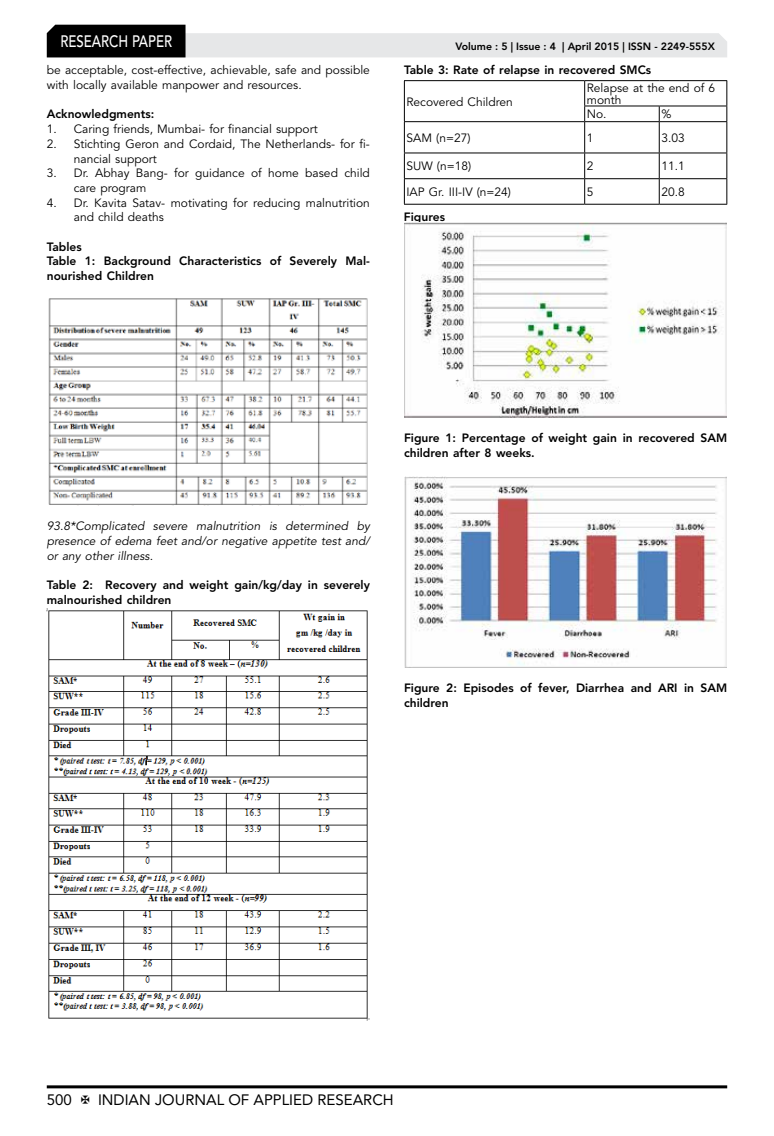
<style>
.page{position:relative;width:774px;height:1136px;background:#fff}
.page>*{position:absolute;margin:0;border:0;box-sizing:border-box;transform-origin:0 0}
.t1{font:500 16.5px "Avenir LT Std";color:#fff;scale:.8 1}
.t2{font:15px "Avenir LT Std";color:#000}
.t3{font:12px/14.7px "Avenir LT Std";color:#000}
.t4{font:800 12px/14.7px "Avenir LT Std";color:#000}
.t5{font:italic 12px/14.7px "Avenir LT Std";color:#000;text-align:justify}
.t6{font:800 10.5px "Avenir LT Std";color:#000}
</style>
<div class="page">
<hr style="left:47px;top:1085px;width:680px;height:3px;background:#000">
<svg style="left:47px;top:25px;width:680px;height:32px"></svg>
<img style="left:48px;top:298px;width:320px;height:207px">
<img style="left:47px;top:608px;width:323px;height:412px">
<svg style="left:405px;top:81px;width:321px;height:123px"></svg>
<hr style="left:584px;top:106px;width:75px;height:1px;background:#000">
<svg style="left:584px;top:81px;width:1px;height:40px"></svg>
<hr style="left:659px;top:106px;width:68px;height:1px;background:#000">
<svg style="left:659px;top:106px;width:1px;height:15px"></svg>
<hr style="left:404px;top:121px;width:181px;height:1px;background:#000">
<hr style="left:585px;top:121px;width:74px;height:1px;background:#000">
<hr style="left:584px;top:122px;width:1px;height:31px;background:#000">
<hr style="left:659px;top:121px;width:68px;height:1px;background:#000">
<hr style="left:659px;top:122px;width:1px;height:31px;background:#000">
<hr style="left:404px;top:153px;width:181px;height:1px;background:#000">
<hr style="left:585px;top:153px;width:74px;height:1px;background:#000">
<hr style="left:659px;top:153px;width:68px;height:1px;background:#000">
<hr style="left:404px;top:178px;width:181px;height:1px;background:#000">
<hr style="left:585px;top:178px;width:74px;height:1px;background:#000">
<svg style="left:584px;top:153px;width:1px;height:51px"></svg>
<hr style="left:659px;top:178px;width:68px;height:1px;background:#000">
<svg style="left:659px;top:153px;width:1px;height:51px"></svg>
<hr style="left:404px;top:80px;width:181px;height:1px;background:#000">
<hr style="left:585px;top:80px;width:74px;height:1px;background:#000">
<hr style="left:659px;top:80px;width:68px;height:1px;background:#000">
<svg style="left:404px;top:81px;width:1px;height:40px"></svg>
<svg style="left:726px;top:81px;width:1px;height:40px"></svg>
<hr style="left:404px;top:122px;width:1px;height:31px;background:#000">
<hr style="left:726px;top:122px;width:1px;height:31px;background:#000">
<svg style="left:404px;top:153px;width:1px;height:51px"></svg>
<svg style="left:726px;top:153px;width:1px;height:51px"></svg>
<hr style="left:404px;top:204px;width:181px;height:1px;background:#000">
<hr style="left:585px;top:204px;width:74px;height:1px;background:#000">
<hr style="left:659px;top:204px;width:68px;height:1px;background:#000">
<img style="left:404px;top:222px;width:323px;height:195px">
<img style="left:404px;top:476px;width:322px;height:191px">
<h1 class="t1" style="left:60px;top:32px;width:139px">RESEARCH PAPER</h1>
<p class="t3" style="left:47px;top:63px;width:325px">be acceptable, cost-effective, achievable, safe and possible with locally available manpower and resources.</p>
<p class="t4" style="left:47px;top:107px;width:109px">Acknowledgments:</p>
<p class="t3" style="left:47px;top:122px;width:272px">1. Caring friends, Mumbai- for financial support</p>
<p class="t3" style="left:74px;top:137px;width:298px;text-indent:-27px">2. Stichting Geron and Cordaid, The Netherlands- for fi&shy;nancial support</p>
<p class="t3" style="left:74px;top:166px;width:298px;text-indent:-27px">3. Dr. Abhay Bang- for guidance of home based child care program</p>
<p class="t3" style="left:74px;top:195px;width:298px;text-indent:-27px">4. Dr. Kavita Satav- motivating for reducing malnutrition and child deaths</p>
<p class="t4" style="left:47px;top:239px;width:325px">Tables<br>Table 1: Background Characteristics of Severely Mal&shy;nourished Children</p>
<p class="t6" style="left:455px;top:41px;width:261px">Volume : 5 | Issue : 4 | April 2015 | ISSN - 2249-555X</p>
<p class="t4" style="left:404px;top:63px;width:249px">Table 3: Rate of relapse in recovered SMCs</p>
<p class="t3" style="left:406px;top:94px;width:108px">Recovered Children</p>
<p class="t3" style="left:587px;top:82px;width:130px;line-height:12px">Relapse at the end of 6 month</p>
<p class="t3" style="left:587px;top:107px;width:21px">No.</p>
<p class="t3" style="left:661px;top:107px;width:11px">%</p>
<p class="t3" style="left:406px;top:131px;width:66px">SAM (n=27)</p>
<p class="t3" style="left:587px;top:131px;width:8px">1</p>
<p class="t3" style="left:661px;top:131px;width:25px">3.03</p>
<p class="t3" style="left:406px;top:159px;width:66px">SUW (n=18)</p>
<p class="t3" style="left:587px;top:159px;width:8px">2</p>
<p class="t3" style="left:661px;top:159px;width:25px">11.1</p>
<p class="t3" style="left:406px;top:185px;width:106px">IAP Gr. III-IV (n=24)</p>
<p class="t3" style="left:587px;top:185px;width:8px">5</p>
<p class="t3" style="left:661px;top:185px;width:25px">20.8</p>
<p class="t4" style="left:404px;top:210px;width:43px">Figures</p>
<p class="t5" style="left:47px;top:519px;width:325px">93.8*Complicated severe malnutrition is determined by presence of edema feet and/or negative appetite test and/ or any other illness.</p>
<p class="t4" style="left:47px;top:577px;width:325px">Table 2: Recovery and weight gain/kg/day in severely malnourished children</p>
<p class="t4" style="left:404px;top:430px;width:325px">Figure 1: Percentage of weight gain in recovered SAM children after 8 weeks.</p>
<p class="t4" style="left:404px;top:680px;width:325px">Figure 2: Episodes of fever, Diarrhea and ARI in SAM children</p>
<p class="t2" style="left:47px;top:1090px;width:27px">500</p>
<p class="t2" style="left:98px;top:1090px;width:297px">INDIAN JOURNAL OF APPLIED RESEARCH</p>
</div>
